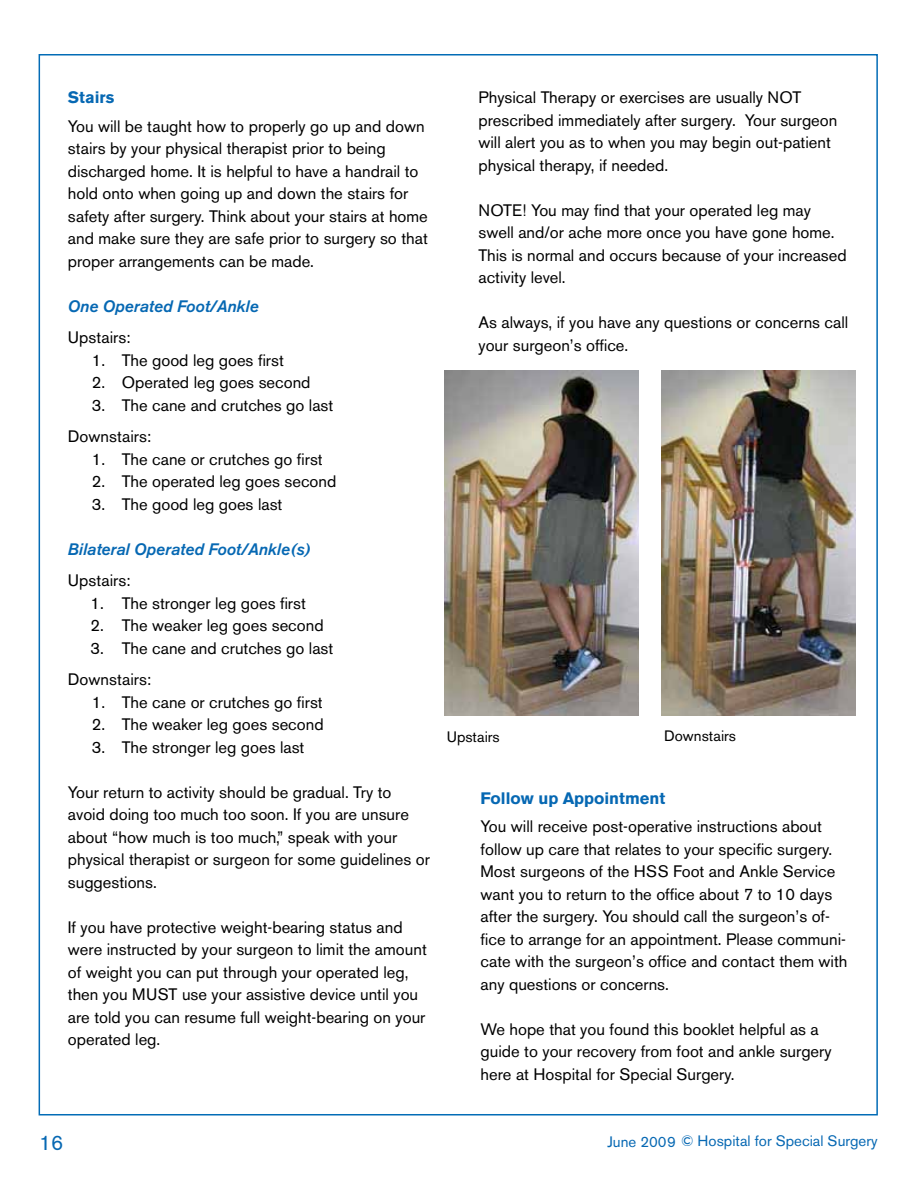
<style>
.page{position:relative;width:918px;height:1188px;background:#fff}
.page>*{position:absolute;margin:0;border:0;box-sizing:border-box;transform-origin:0 0}
.t1{font:21px "Akzidenz Grotesk BE";color:#0668b3}
.t2{font:16.5px/22.5px "Akzidenz Grotesk BE";color:#000}
.t3{font:italic 500 16.5px "Akzidenz Grotesk BE";color:#0668b3}
.t4{font:700 16.5px "Akzidenz Grotesk BE";color:#0668b3}
.t5{font:15px "Akzidenz Grotesk BE";color:#0668b3}
.t6{font:15px "Akzidenz Grotesk BE";color:#000}
</style>
<div class="page">
<img style="left:444px;top:371px;width:194px;height:345px">
<img style="left:662px;top:371px;width:194px;height:344px">
<p class="t4" style="left:68px;top:88px;width:48px">Stairs</p>
<p class="t2" style="left:68px;top:115px;width:362px">You will be taught how to properly go up and down stairs by your physical therapist prior to being discharged home. It is helpful to have a handrail to hold onto when going up and down the stairs for safety after surgery. Think about your stairs at home and make sure they are safe prior to surgery so that proper arrangements can be made.</p>
<p class="t3" style="left:68px;top:297px;width:192px">One Operated Foot/Ankle</p>
<p class="t2" style="left:68px;top:326px;width:64px">Upstairs:</p>
<p class="t2" style="left:92px;top:349px;width:193px">1. The good leg goes first</p>
<p class="t2" style="left:92px;top:371px;width:220px">2. Operated leg goes second</p>
<p class="t2" style="left:68px;top:389px;width:267px;line-height:31.5px;text-indent:24px">3. The cane and crutches go last<br>Downstairs:</p>
<p class="t2" style="left:92px;top:448px;width:232px">1. The cane or crutches go first</p>
<p class="t2" style="left:92px;top:470px;width:246px">2. The operated leg goes second</p>
<p class="t2" style="left:92px;top:493px;width:192px">3. The good leg goes last</p>
<p class="t3" style="left:68px;top:540px;width:245px">Bilateral Operated Foot/Ankle(s)</p>
<p class="t2" style="left:68px;top:569px;width:64px">Upstairs:</p>
<p class="t2" style="left:90px;top:592px;width:217px">1. The stronger leg goes first</p>
<p class="t2" style="left:90px;top:614px;width:235px">2. The weaker leg goes second</p>
<p class="t2" style="left:68px;top:632px;width:267px;line-height:31.5px;text-indent:23px">3. The cane and crutches go last<br>Downstairs:</p>
<p class="t2" style="left:92px;top:691px;width:232px">1. The cane or crutches go first</p>
<p class="t2" style="left:92px;top:713px;width:233px">2. The weaker leg goes second</p>
<p class="t2" style="left:92px;top:736px;width:214px">3. The stronger leg goes last</p>
<p class="t2" style="left:68px;top:781px;width:364px">Your return to activity should be gradual. Try to avoid doing too much too soon. If you are unsure about “how much is too much,” speak with your physical therapist or surgeon for some guidelines or suggestions.</p>
<p class="t2" style="left:68px;top:916px;width:360px">If you have protective weight-bearing status and were instructed by your surgeon to limit the amount of weight you can put through your operated leg, then you MUST use your assistive device until you are told you can resume full weight-bearing on your operated leg.</p>
<p class="t2" style="left:478px;top:86px;width:360px">Physical Therapy or exercises are usually NOT prescribed immediately after surgery. Your surgeon will alert you as to when you may begin out-patient physical therapy, if needed.</p>
<p class="t2" style="left:478px;top:199px;width:370px">NOTE! You may find that your operated leg may swell and/or ache more once you have gone home.<br>This is normal and occurs because of your increased activity level.</p>
<p class="t2" style="left:478px;top:311px;width:371px">As always, if you have any questions or concerns call your surgeon’s office.</p>
<p class="t6" style="left:447px;top:728px;width:55px">Upstairs</p>
<p class="t6" style="left:664px;top:727px;width:73px">Downstairs</p>
<p class="t4" style="left:481px;top:788px;width:186px">Follow up Appointment</p>
<p class="t2" style="left:481px;top:815px;width:368px">You will receive post-operative instructions about follow up care that relates to your specific surgery.<br>Most surgeons of the HSS Foot and Ankle Service want you to return to the office about 7 to 10 days after the surgery. You should call the surgeon’s of&shy;fice to arrange for an appointment. Please communi&shy;cate with the surgeon’s office and contact them with any questions or concerns.</p>
<p class="t2" style="left:481px;top:1018px;width:353px">We hope that you found this booklet helpful as a guide to your recovery from foot and ankle surgery here at Hospital for Special Surgery.</p>
<p class="t1" style="left:39px;top:1130px;width:26px">16</p>
<p class="t5" style="left:607px;top:1132px;width:272px">June 2009 © Hospital for Special Surgery</p>
</div>
